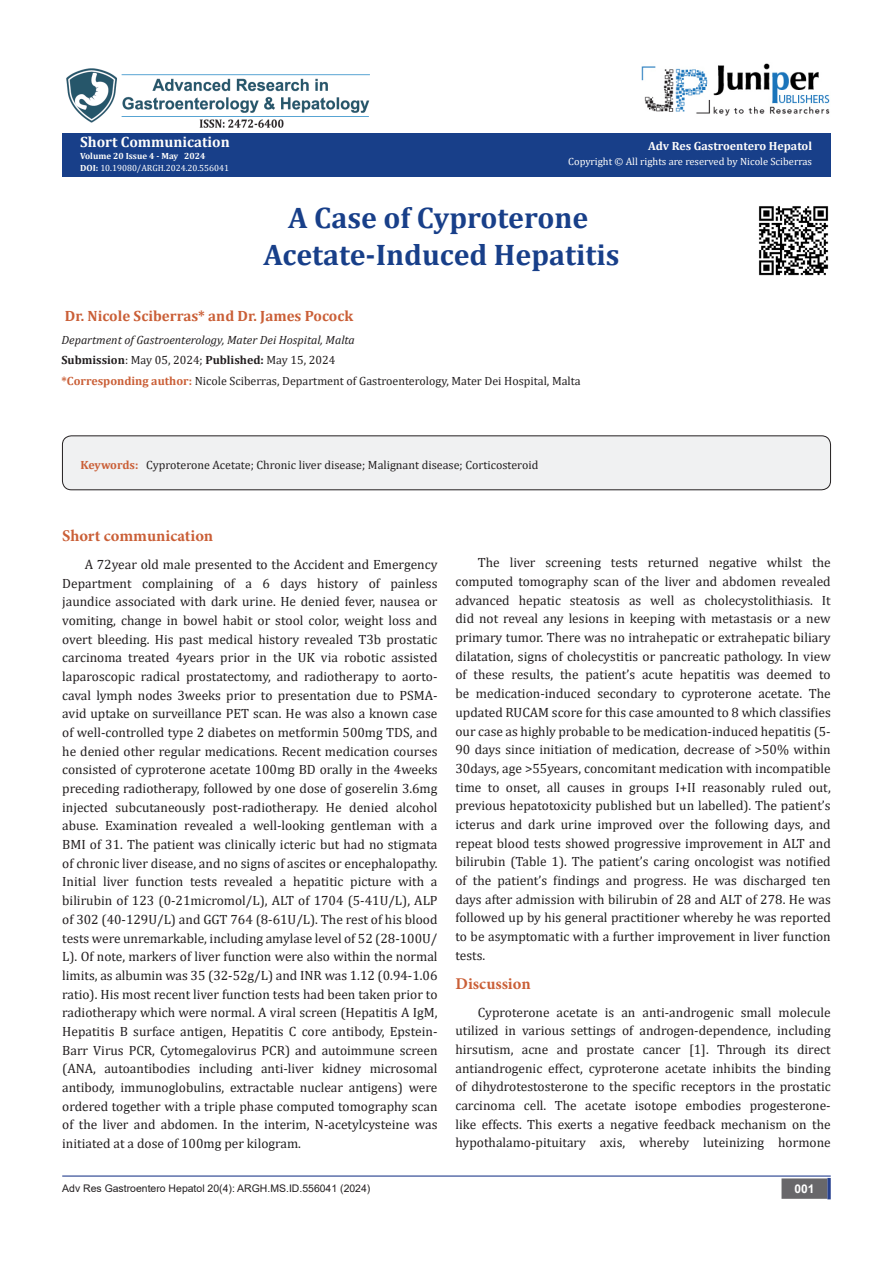
<style>
.page{position:relative;width:893px;height:1263px;background:#fff}
.page>*{position:absolute;margin:0;border:0;box-sizing:border-box;transform-origin:0 0}
.t1{font:700 29.85px/37.3px "Cambria";color:#183f89;text-align:center}
.t2{font:700 16.5px "Minion Pro";color:#ca5f37}
.t3{font:700 15px "Cambria";color:#ca5f37}
.t4{font:700 15px "Cambria";color:#fffefc}
.t5{font:13.5px/18.8px "Cambria";color:#231f20;text-align:justify}
.t6{font:12px "Cambria";color:#231f20}
.t7{font:italic 12px "Cambria";color:#231f20}
.t8{font:700 12px "Cambria";color:#fffefc}
.t9{font:700 12px "Arial";color:#fff}
.t10{font:10.5px "Arial";color:#231f20}
.t11{font:10.5px "Cambria";color:#fffefc}
.t12{font:9px "Cambria";color:#fff}
.t13{font:700 9px "Cambria";color:#fffefc}
.s1{font-weight:700;color:#fffefc}
.s2{font-weight:700}
.s3{font-weight:700;color:#ca5f37}
</style>
<div class="page">
<div style="left:62px;top:133px;width:769px;height:43px;background:#183f89"></div>
<hr style="left:62px;top:1175px;width:769px;height:1px;background:#253f8e">
<div style="left:782px;top:1179px;width:45px;height:19px;background:#68676a"></div>
<div style="left:781px;top:1178px;width:46px;height:21px;border:2px solid #68676a"></div>
<svg style="left:827px;top:1178px;width:4px;height:21px"></svg>
<img style="left:641px;top:63px;width:189px;height:53px">
<div style="left:62px;top:436px;width:768px;height:54px;background:#f0f1f2;border-radius:9px"></div>
<div style="left:62px;top:436px;width:769px;height:54px;border:1px solid #231f20;border-radius:9px"></div>
<img style="left:66px;top:68px;width:304px;height:60px">
<img style="left:759px;top:206px;width:70px;height:70px">
<p class="t4" style="left:80px;top:131px;width:151px">Short Communication</p>
<p class="t13" style="left:80px;top:149px;width:127px">Volume 20 Issue 4 - May 2024</p>
<p class="t12" style="left:80px;top:163px;width:150px"><span class="s1">DO</span><span class="s2">I:</span> 10.19080/ARGH.2024.20.556041</p>
<p class="t8" style="left:648px;top:137px;width:165px">Adv Res Gastroentero Hepatol</p>
<p class="t11" style="left:568px;top:156px;width:245px">Copyright © All rights are reserved by Nicole Sciberras</p>
<p class="t1" style="left:263px;top:198px;width:358px">A Case of Cyproterone<br>Acetate-Induced Hepatitis</p>
<p class="t3" style="left:65px;top:305px;width:290px">Dr. Nicole Sciberras* and Dr. James Pocock</p>
<p class="t7" style="left:62px;top:331px;width:295px">Department of Gastroenterology, Mater Dei Hospital, Malta</p>
<p class="t6" style="left:62px;top:353px;width:275px"><span class="s2">Submission</span>: May 05, 2024; <span class="s2">Published:</span> May 15, 2024</p>
<p class="t6" style="left:62px;top:373px;width:521px"><span class="s3">*Corresponding author:</span> Nicole Sciberras, Department of Gastroenterology, Mater Dei Hospital, Malta</p>
<p class="t6" style="left:81px;top:457px;width:459px"><span class="s3">Keywords:</span> Cyproterone Acetate; Chronic liver disease; Malignant disease; Corticosteroid</p>
<p class="t2" style="left:62px;top:524px;width:152px">Short communication</p>
<p class="t5" style="left:62px;top:555px;width:377px;text-indent:22px">A 72year old male presented to the Accident and Emergency Department complaining of a 6 days history of painless jaundice associated with dark urine. He denied fever, nausea or vomiting, change in bowel habit or stool color, weight loss and overt bleeding. His past medical history revealed T3b prostatic carcinoma treated 4years prior in the UK via robotic assisted laparoscopic radical prostatectomy, and radiotherapy to aorto&shy;caval lymph nodes 3weeks prior to presentation due to PSMA&shy;avid uptake on surveillance PET scan. He was also a known case of well-controlled type 2 diabetes on metformin 500mg TDS, and he denied other regular medications. Recent medication courses consisted of cyproterone acetate 100mg BD orally in the 4weeks preceding radiotherapy, followed by one dose of goserelin 3.6mg injected subcutaneously post-radiotherapy. He denied alcohol abuse. Examination revealed a well-looking gentleman with a BMI of 31. The patient was clinically icteric but had no stigmata of chronic liver disease, and no signs of ascites or encephalopathy.<br>Initial liver function tests revealed a hepatitic picture with a bilirubin of 123 (0-21micromol/L), ALT of 1704 (5-41U/L), ALP of 302 (40-129U/L) and GGT 764 (8-61U/L). The rest of his blood tests were unremarkable, including amylase level of 52 (28-100U/ L). Of note, markers of liver function were also within the normal limits, as albumin was 35 (32-52g/L) and INR was 1.12 (0.94-1.06 ratio). His most recent liver function tests had been taken prior to radiotherapy which were normal. A viral screen (Hepatitis A IgM, Hepatitis B surface antigen, Hepatitis C core antibody, Epstein-Barr Virus PCR, Cytomegalovirus PCR) and autoimmune screen (ANA, autoantibodies including anti-liver kidney microsomal antibody, immunoglobulins, extractable nuclear antigens) were ordered together with a triple phase computed tomography scan of the liver and abdomen. In the interim, N-acetylcysteine was initiated at a dose of 100mg per kilogram.</p>
<p class="t5" style="left:455px;top:553px;width:377px;text-indent:22px">The liver screening tests returned negative whilst the computed tomography scan of the liver and abdomen revealed advanced hepatic steatosis as well as cholecystolithiasis. It did not reveal any lesions in keeping with metastasis or a new primary tumor. There was no intrahepatic or extrahepatic biliary dilatation, signs of cholecystitis or pancreatic pathology. In view of these results, the patient’s acute hepatitis was deemed to be medication-induced secondary to cyproterone acetate. The updated RUCAM score for this case amounted to 8 which classifies our case as highly probable to be medication-induced hepatitis (5- 90 days since initiation of medication, decrease of &gt;50% within 30days, age &gt;55years, concomitant medication with incompatible time to onset, all causes in groups I+II reasonably ruled out, previous hepatotoxicity published but un labelled). The patient’s icterus and dark urine improved over the following days, and repeat blood tests showed progressive improvement in ALT and bilirubin (Table 1). The patient’s caring oncologist was notified of the patient’s findings and progress. He was discharged ten days after admission with bilirubin of 28 and ALT of 278. He was followed up by his general practitioner whereby he was reported to be asymptomatic with a further improvement in liver function tests.</p>
<p class="t2" style="left:455px;top:972px;width:77px">Discussion</p>
<p class="t5" style="left:455px;top:1002px;width:377px;text-indent:22px">Cyproterone acetate is an anti-androgenic small molecule utilized in various settings of androgen-dependence, including hirsutism, acne and prostate cancer [1]. Through its direct antiandrogenic effect, cyproterone acetate inhibits the binding of dihydrotestosterone to the specific receptors in the prostatic carcinoma cell. The acetate isotope embodies progesterone&shy;like effects. This exerts a negative feedback mechanism on the hypothalamo-pituitary axis, whereby luteinizing hormone</p>
<p class="t10" style="left:62px;top:1181px;width:310px">Adv Res Gastroentero Hepatol 20(4): ARGH.MS.ID.556041 (2024)</p>
<p class="t9" style="left:794px;top:1180px;width:22px">001</p>
</div>
